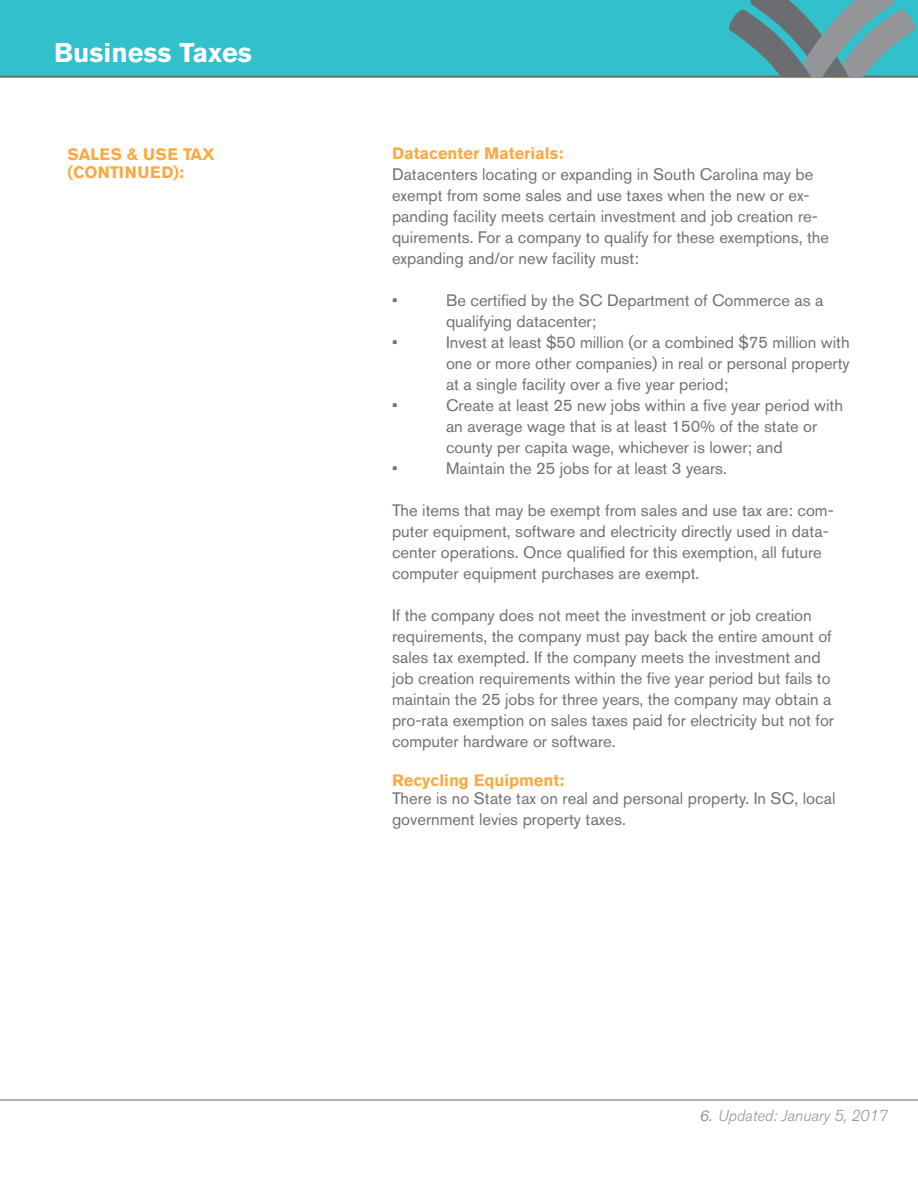
<style>
.page{position:relative;width:918px;height:1188px;background:#fff}
.page>*{position:absolute;margin:0;border:0;box-sizing:border-box;transform-origin:0 0}
.t1{font:700 27px "Akzidenz Grotesk BE";color:#fff}
.t2{font:16.5px/21px "Akzidenz Grotesk BE";color:#717074}
.t3{font:700 16.5px "Akzidenz Grotesk BE";color:#faaa44}
.t4{font:700 16.5px "Akzidenz Grotesk BE";letter-spacing:.02em;color:#faaa44}
.t5{font:italic 300 15.75px "Akzidenz Grotesk BE";color:#939598}
.s1{font-weight:400}
</style>
<div class="page">
<hr style="left:0;top:1099px;width:918px;height:2px;background:#717074">
<div style="left:0;top:0;width:918px;height:77px;background:#31c0cc"></div>
<hr style="left:0;top:76px;width:918px;height:1px;background:#687273">
<svg style="left:727px;top:0;width:190px;height:76px"></svg>
<p class="t1" style="left:54px;top:37px;width:200px">Business Taxes</p>
<p class="t3" style="left:68px;top:144px;width:149px">SALES &amp; USE TAX</p>
<p class="t4" style="left:68px;top:162px;width:118px">(CONTINUED):</p>
<p class="t3" style="left:392px;top:144px;width:173px">Datacenter Materials:</p>
<p class="t2" style="left:392px;top:164px;width:423px">Datacenters locating or expanding in South Carolina may be</p>
<p class="t2" style="left:392px;top:185px;width:439px">exempt from some sales and use taxes when the new or ex&shy;panding facility meets certain investment and job creation re&shy;quirements. For a company to qualify for these exemptions, the expanding and/or new facility must:</p>
<p class="t2" style="left:392px;top:290px;width:7px">•</p>
<p class="t2" style="left:446px;top:290px;width:379px">Be certified by the SC Department of Commerce as a</p>
<p class="t2" style="left:446px;top:311px;width:152px">qualifying datacenter;</p>
<p class="t2" style="left:392px;top:332px;width:7px">•</p>
<p class="t2" style="left:446px;top:332px;width:405px;text-align:justify">Invest at least $50 million (or a combined $75 million with one or more other companies) in real or personal property at a single facility over a five year period;</p>
<p class="t2" style="left:392px;top:395px;width:7px">•</p>
<p class="t2" style="left:446px;top:395px;width:398px">Create at least 25 new jobs within a five year period with an average wage that is at least 150% of the state or county per capita wage, whichever is lower; and</p>
<p class="t2" style="left:392px;top:458px;width:7px">•</p>
<p class="t2" style="left:446px;top:458px;width:282px">Maintain the 25 jobs for at least 3 years.</p>
<p class="t2" style="left:392px;top:500px;width:443px">The items that may be exempt from sales and use tax are: com&shy;puter equipment, software and electricity directly used in data&shy;center operations. Once qualified for this exemption, all future computer equipment purchases are exempt.</p>
<p class="t2" style="left:392px;top:605px;width:444px">If the company does not meet the investment or job creation requirements, the company must pay back the entire amount of sales tax exempted. If the company meets the investment and job creation requirements within the five year period but fails to maintain the 25 jobs for three years, the company may obtain a pro-rata exemption on sales taxes paid for electricity but not for computer hardware or software.</p>
<p class="t3" style="left:392px;top:771px;width:174px">Recycling Equipment:</p>
<p class="t2" style="left:392px;top:788px;width:445px">There is no State tax on real and personal property. In SC, local government levies property taxes.</p>
<p class="t5" style="left:700px;top:1107px;width:190px"><span class="s1">6.</span> Updated: January 5, 2017</p>
</div>
